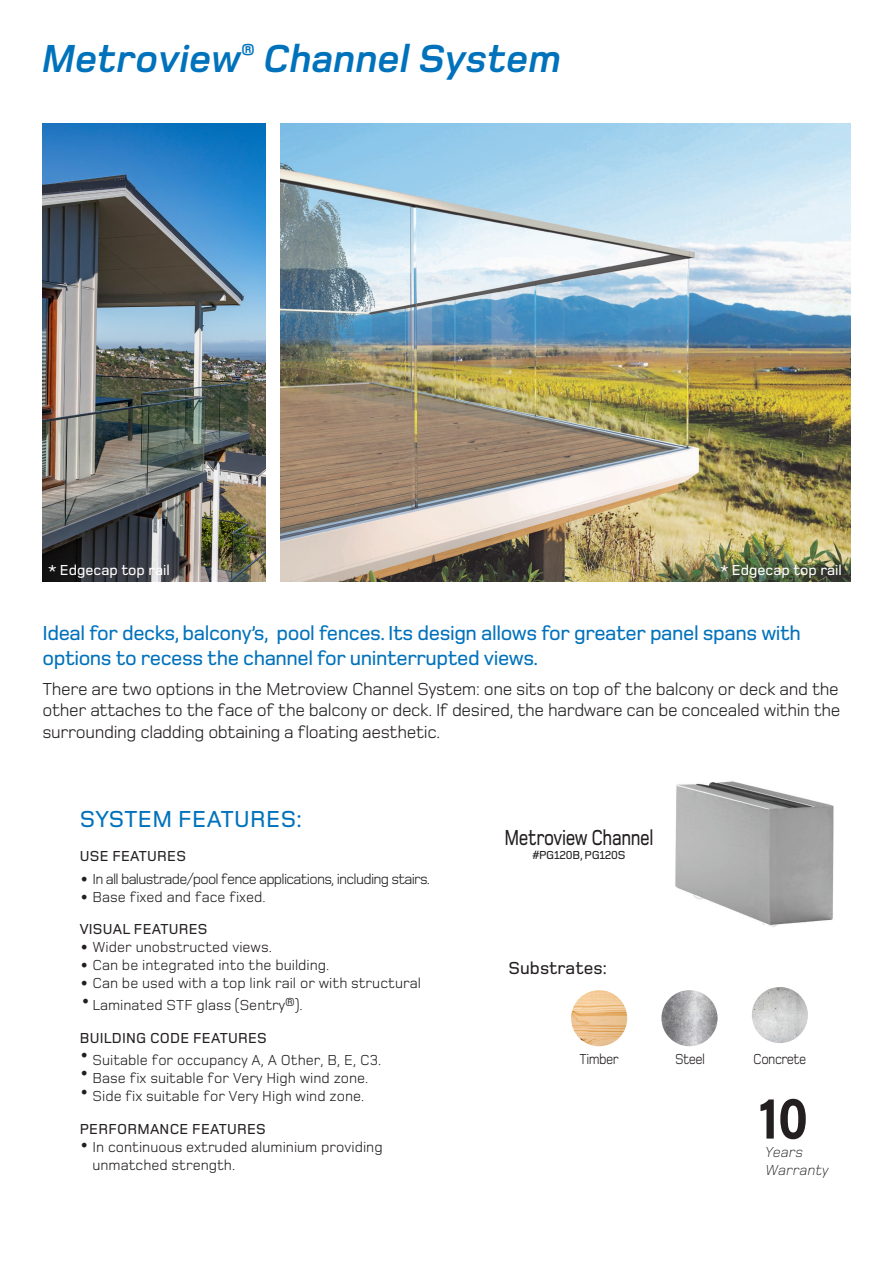
<style>
.page{position:relative;width:893px;height:1263px;background:#fff}
.page>*{position:absolute;margin:0;border:0;box-sizing:border-box;transform-origin:0 0}
.t1{font:59.4px "Acumin Variable Concept";color:#231f20;scale:.85 1}
.t2{font:italic 700 40.5px "Foundry Monoline";color:#0072bc}
.t3{font:500 24px "Foundry Monoline";letter-spacing:.015em;color:#0072bc}
.t4{font:500 22.5px "Foundry Monoline";letter-spacing:-.02em;color:#231f20;scale:.8 1}
.t5{font:500 21px/25.2px "Foundry Monoline";letter-spacing:-.02em;color:#0072bc}
.t6{font:18px/21.6px "Foundry Monoline";letter-spacing:-.02em;color:#231f20;text-align:justify}
.t7{font:500 18px "Foundry Monoline";color:#231f20}
.t8{font:18px "Minion Pro";color:#231f20}
.t9{font:15px/21.6px "Foundry Monoline";color:#231f20}
.t10{font:500 15px "Foundry Monoline";letter-spacing:.015em;color:#231f20}
.t11{font:15px "Foundry Monoline";letter-spacing:-.05em;color:#231f20}
.t12{font:500 15px "Foundry Monoline";color:#fff}
.t13{font:italic 300 15px "Foundry Monoline";color:#231f20}
.t14{font:15px "Foundry Monoline";color:#231f20;scale:.9 1}
.t15{font:15px "Foundry Monoline";letter-spacing:-.04em;color:#231f20;scale:.9 1}
.t16{font:500 12px "Foundry Monoline";letter-spacing:-.02em;color:#231f20}
.s1{font-size:18px}
</style>
<div class="page">
<img style="left:675px;top:781px;width:159px;height:146px">
<img style="left:43px;top:123px;width:223px;height:458px">
<img style="left:280px;top:123px;width:570px;height:458px">
<img style="left:571px;top:990px;width:56px;height:56px;border-radius:28px">
<img style="left:752px;top:987px;width:56px;height:56px;border-radius:28px">
<img style="left:661px;top:990px;width:57px;height:56px;border-radius:28px">
<p class="t2" style="left:43px;top:37px;width:520px">Metroview<sup>®</sup> Channel System</p>
<p class="t12" style="left:48px;top:562px;width:123px">* Edgecap top rail</p>
<p class="t12" style="left:720px;top:562px;width:123px">* Edgecap top rail</p>
<p class="t5" style="left:43px;top:621px;width:760px">Ideal for decks, balcony’s, pool fences. Its design allows for greater panel spans with options to recess the channel for uninterrupted views.</p>
<p class="t6" style="left:43px;top:678px;width:799px">There are two options in the Metroview Channel System: one sits on top of the balcony or deck and the other attaches to the face of the balcony or deck. If desired, the hardware can be concealed within the surrounding cladding obtaining a floating aesthetic.</p>
<p class="t3" style="left:80px;top:805px;width:223px">SYSTEM FEATURES:</p>
<p class="t10" style="left:80px;top:848px;width:108px">USE FEATURES</p>
<p class="t11" style="left:92px;top:871px;width:339px">In all balustrade/pool fence applications, including stairs.</p>
<p class="t9" style="left:92px;top:886px;width:175px">Base fixed and face fixed.</p>
<p class="t10" style="left:80px;top:921px;width:129px">VISUAL FEATURES</p>
<p class="t9" style="left:92px;top:937px;width:181px">Wider unobstructed views.</p>
<p class="t9" style="left:92px;top:955px;width:238px">Can be integrated into the building.</p>
<p class="t9" style="left:92px;top:973px;width:330px">Can be used with a top link rail or with structural<br>Laminated STF glass (Sentry<span class="s1">¨</span>).</p>
<p class="t10" style="left:80px;top:1029px;width:189px">BUILDING CODE FEATURES</p>
<p class="t9" style="left:92px;top:1049px;width:290px">Suitable for occupancy A, A Other, B, E, C3.</p>
<p class="t9" style="left:92px;top:1067px;width:277px">Base fix suitable for Very High wind zone.</p>
<p class="t9" style="left:92px;top:1085px;width:273px">Side fix suitable for Very High wind zone.</p>
<p class="t10" style="left:80px;top:1121px;width:188px">PERFORMANCE FEATURES</p>
<p class="t9" style="left:92px;top:1138px;width:292px;line-height:18px">In continuous extruded aluminium providing unmatched strength.</p>
<p class="t8" style="left:81px;top:865px;width:9px">•</p>
<p class="t8" style="left:81px;top:883px;width:9px">•</p>
<p class="t8" style="left:81px;top:933px;width:9px">•</p>
<p class="t8" style="left:81px;top:951px;width:9px">•</p>
<p class="t8" style="left:81px;top:969px;width:9px">•</p>
<p class="t8" style="left:82px;top:987px;width:9px">•</p>
<p class="t8" style="left:81px;top:1041px;width:9px">•</p>
<p class="t8" style="left:81px;top:1059px;width:9px">•</p>
<p class="t8" style="left:81px;top:1078px;width:9px">•</p>
<p class="t8" style="left:81px;top:1131px;width:9px">•</p>
<p class="t4" style="left:504px;top:825px;width:188px">Metroview Channel</p>
<p class="t16" style="left:532px;top:849px;width:95px">#PG120B, PG120S</p>
<p class="t7" style="left:509px;top:958px;width:100px">Substrates:</p>
<p class="t14" style="left:580px;top:1051px;width:45px">Timber</p>
<p class="t14" style="left:675px;top:1051px;width:35px">Steel</p>
<p class="t15" style="left:753px;top:1051px;width:61px">Concrete</p>
<p class="t1" style="left:758px;top:1077px;width:60px">10</p>
<p class="t13" style="left:765px;top:1144px;width:39px">Years</p>
<p class="t13" style="left:765px;top:1162px;width:65px">Warranty</p>
</div>
